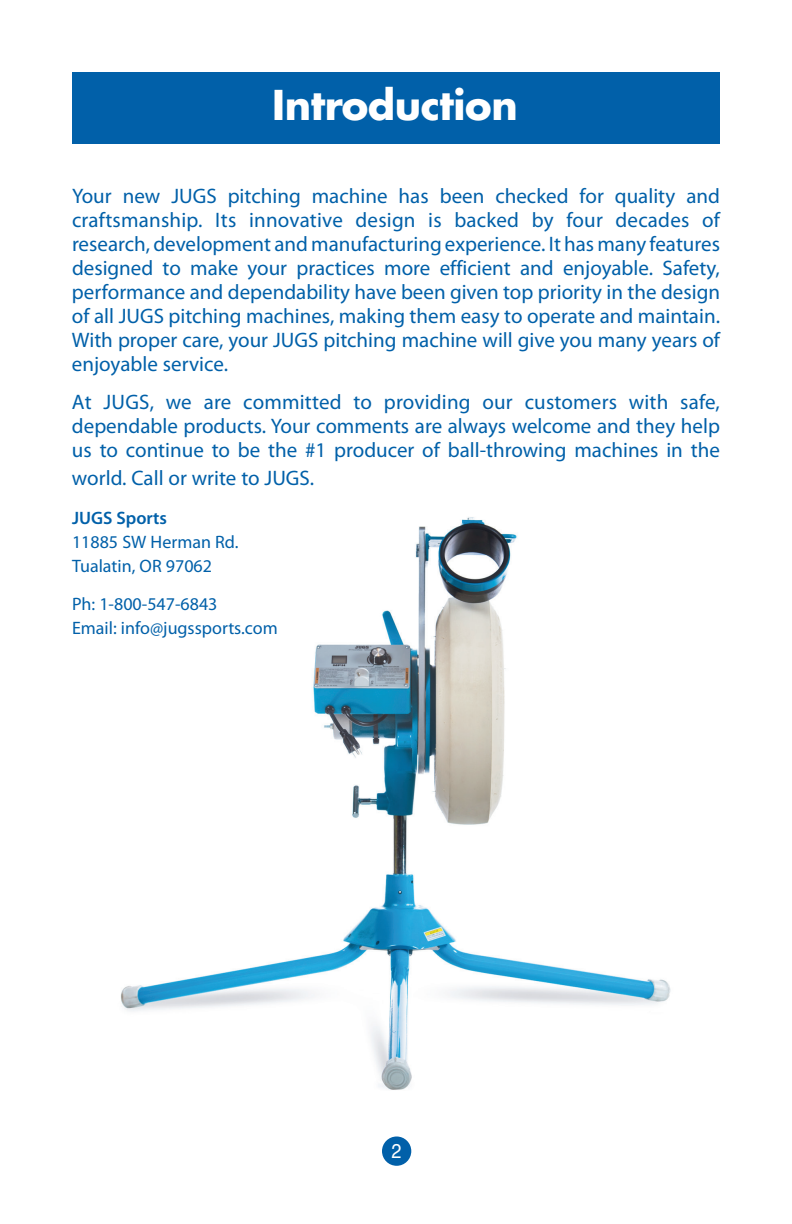
<style>
.page{position:relative;width:792px;height:1224px;background:#fff}
.page>*{position:absolute;margin:0;border:0;box-sizing:border-box;transform-origin:0 0}
.t1{font:700 40px "Futura Std";letter-spacing:-.01em;color:#fff}
.t2{font:21px/24px "Myriad Pro";color:#0160a9;text-align:justify}
.t3{font:20px "Helvetica";color:#fff;scale:.9 1}
.t4{font:18px/24px "Myriad Pro";color:#0160a9}
.t5{font:600 18px "Myriad Pro";color:#0160a9}
</style>
<div class="page">
<img style="left:121px;top:517px;width:550px;height:573px">
<div style="left:72px;top:72px;width:648px;height:72px;background:#0160a9"></div>
<div style="left:382px;top:1136px;width:29px;height:30px;background:#0160a9;border-radius:50%"></div>
<h1 class="t1" style="left:272px;top:78px;width:247px">Introduction</h1>
<p class="t2" style="left:72px;top:183px;width:650px">Your new JUGS pitching machine has been checked for quality and craftsmanship. Its innovative design is backed by four decades of research, development and manufacturing experience. It has many features designed to make your practices more efficient and enjoyable. Safety, performance and dependability have been given top priority in the design of all JUGS pitching machines, making them easy to operate and maintain.<br>With proper care, your JUGS pitching machine will give you many years of enjoyable service.</p>
<p class="t2" style="left:72px;top:390px;width:649px">At JUGS, we are committed to providing our customers with safe, dependable products. Your comments are always welcome and they help us to continue to be the #1 producer of ball-throwing machines in the</p>
<p class="t2" style="left:72px;top:466px;width:242px">world. Call or write to JUGS.</p>
<p class="t5" style="left:72px;top:506px;width:97px">JUGS Sports</p>
<p class="t4" style="left:72px;top:529px;width:167px">11885 SW Herman Rd.<br>Tualatin, OR 97062</p>
<p class="t4" style="left:72px;top:592px;width:207px">Ph: 1-800-547-6843<br>Email: info@jugssports.com</p>
<p class="t3" style="left:392px;top:1135px;width:13px">2</p>
</div>
